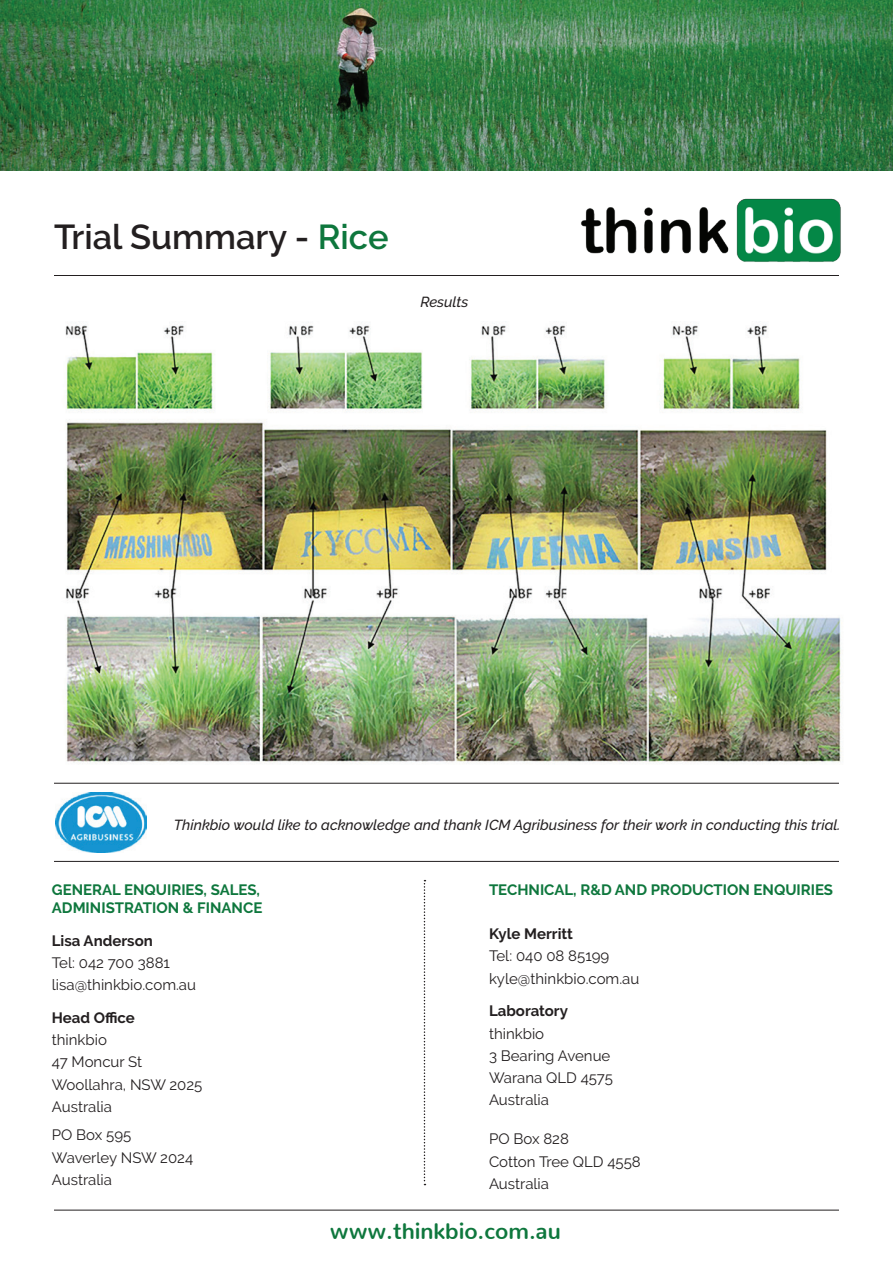
<style>
.page{position:relative;width:893px;height:1263px;background:#fff}
.page>*{position:absolute;margin:0;border:0;box-sizing:border-box;transform-origin:0 0}
.t1{font:600 34.5px "Raleway";color:#231f20}
.t2{font:700 22.5px "Nunito";color:#0e773d}
.t3{font:15px/22.2px "Raleway";color:#231f20}
.t4{font:700 15px/18px "Raleway";color:#0e773d}
.t5{font:700 15px "Raleway";color:#231f20}
.t6{font:italic 500 14.55px "Raleway";color:#231f20}
.s1{color:#0e773d}
</style>
<div class="page">
<img style="left:581px;top:198px;width:260px;height:64px">
<img style="left:0;top:0;width:893px;height:171px">
<hr style="left:54px;top:1210px;width:785px;height:1px;background:#231f20">
<img style="left:54px;top:322px;width:788px;height:471px">
<hr style="left:54px;top:861px;width:785px;height:1px;background:#231f20">
<hr style="left:54px;top:783px;width:785px;height:1px;background:#231f20">
<hr style="left:54px;top:275px;width:785px;height:1px;background:#231f20">
<svg style="left:424px;top:880px;width:1px;height:305px"></svg>
<img style="left:55px;top:793px;width:92px;height:59px">
<h1 class="t1" style="left:54px;top:217px;width:336px">Trial Summary - <span class="s1">Rice</span></h1>
<p class="t6" style="left:420px;top:294px;width:50px">Results</p>
<p class="t6" style="left:174px;top:816px;width:668px">Thinkbio would like to acknowledge and thank ICM Agribusiness for their work in conducting this trial.</p>
<p class="t4" style="left:52px;top:880px;width:212px">GENERAL ENQUIRIES, SALES,<br>ADMINISTRATION &amp; FINANCE</p>
<p class="t5" style="left:52px;top:932px;width:102px">Lisa Anderson</p>
<p class="t3" style="left:52px;top:951px;width:146px">Tel: 042 700 3881 lisa@thinkbio.com.au</p>
<p class="t5" style="left:52px;top:1009px;width:85px">Head Office</p>
<p class="t3" style="left:52px;top:1028px;width:152px">thinkbio<br>47 Moncur St<br>Woollahra, NSW 2025<br>Australia</p>
<p class="t3" style="left:52px;top:1124px;width:143px">PO Box 595<br>Waverley NSW 2024<br>Australia</p>
<p class="t4" style="left:489px;top:880px;width:346px">TECHNICAL, R&amp;D AND PRODUCTION ENQUIRIES</p>
<p class="t5" style="left:489px;top:925px;width:85px">Kyle Merritt</p>
<p class="t3" style="left:489px;top:945px;width:152px">Tel: 040 08 85199 kyle@thinkbio.com.au</p>
<p class="t5" style="left:489px;top:1002px;width:80px">Laboratory</p>
<p class="t3" style="left:489px;top:1022px;width:125px">thinkbio<br>3 Bearing Avenue<br>Warana QLD 4575<br>Australia</p>
<p class="t3" style="left:489px;top:1128px;width:153px">PO Box 828<br>Cotton Tree QLD 4558<br>Australia</p>
<h2 class="t2" style="left:330px;top:1211px;width:233px">www.thinkbio.com.au</h2>
</div>
